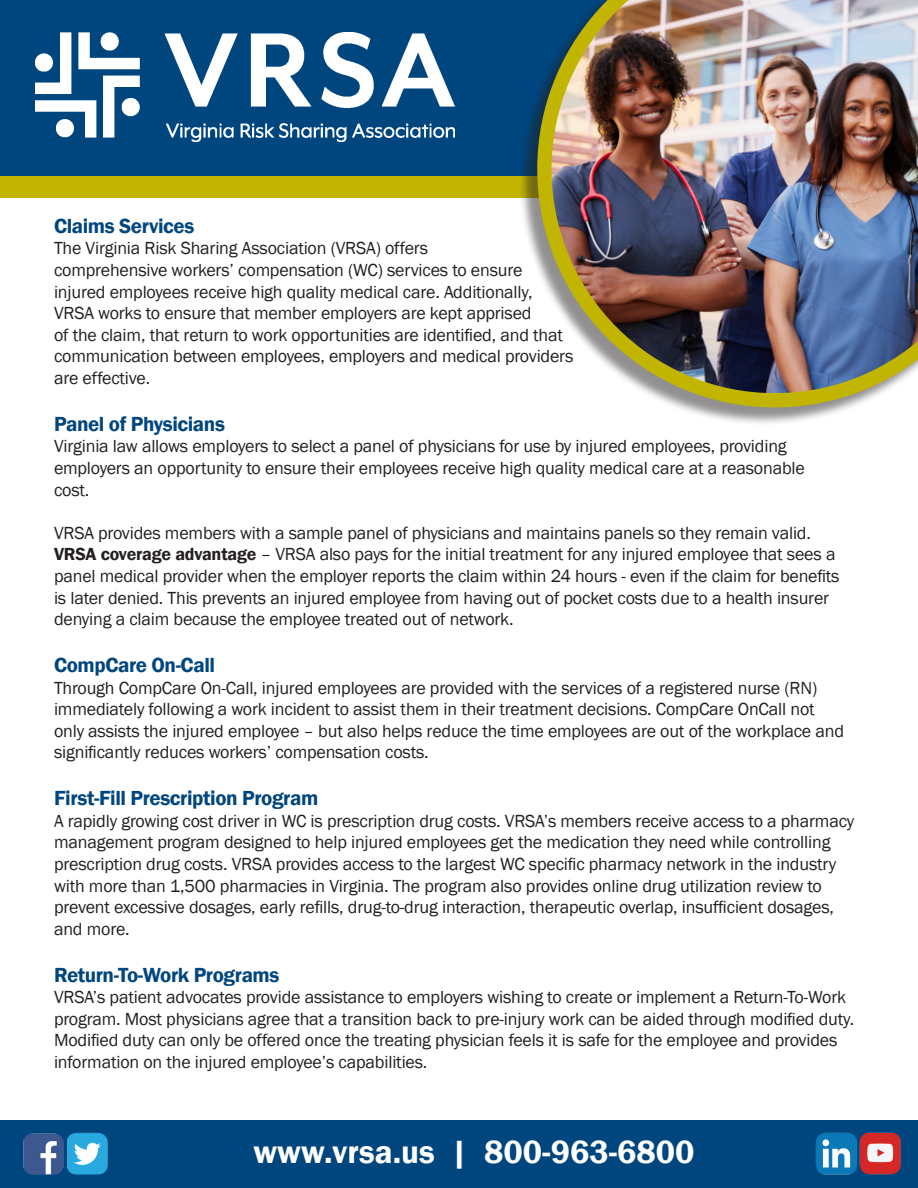
<style>
.page{position:relative;width:918px;height:1188px;background:#fff}
.page>*{position:absolute;margin:0;border:0;box-sizing:border-box;transform-origin:0 0}
.t1{font:600 33px "Franklin Gothic";color:#fff}
.t2{font:600 21px "Franklin Gothic";letter-spacing:-.02em;color:#00467e}
.t3{font:18px/21.6px "Franklin Gothic";letter-spacing:-.01em;color:#231f20}
.s1{font-weight:600}
</style>
<div class="page">
<div style="left:0;top:0;width:918px;height:187px;background:#00467e"></div>
<div style="left:0;top:176px;width:918px;height:21px;background:#c2b501"></div>
<img style="left:36px;top:32px;width:419px;height:110px">
<div style="left:519px;top:0;width:399px;height:426px;background:#231f20;opacity:.5"></div>
<img style="left:537px;top:0;width:381px;height:407px">
<img style="left:4px;top:1120px;width:914px;height:68px">
<p class="t2" style="left:54px;top:213px;width:142px">Claims Services</p>
<p class="t3" style="left:54px;top:238px;width:480px">The Virginia Risk Sharing Association (VRSA) offers comprehensive workers’ compensation (WC) services to ensure injured employees receive high quality medical care. Additionally,</p>
<p class="t3" style="left:54px;top:303px;width:521px">VRSA works to ensure that member employers are kept apprised<br>of the claim, that return to work opportunities are identified, and that communication between employees, employers and medical providers</p>
<p class="t3" style="left:54px;top:368px;width:98px">are effective.</p>
<p class="t2" style="left:54px;top:411px;width:172px">Panel of Physicians</p>
<p class="t3" style="left:54px;top:436px;width:752px">Virginia law allows employers to select a panel of physicians for use by injured employees, providing employers an opportunity to ensure their employees receive high quality medical care at a reasonable</p>
<p class="t3" style="left:54px;top:479px;width:37px">cost.</p>
<p class="t3" style="left:54px;top:522px;width:758px">VRSA provides members with a sample panel of physicians and maintains panels so they remain valid.</p>
<p class="t3" style="left:54px;top:544px;width:787px"><span class="s1">VRSA coverage advantage</span> – VRSA also pays for the initial treatment for any injured employee that sees a panel medical provider when the employer reports the claim within 24 hours - even if the claim for benefits</p>
<p class="t3" style="left:54px;top:587px;width:777px">is later denied. This prevents an injured employee from having out of pocket costs due to a health insurer denying a claim because the employee treated out of network.</p>
<p class="t2" style="left:54px;top:652px;width:163px">CompCare On-Call</p>
<p class="t3" style="left:54px;top:677px;width:792px">Through CompCare On-Call, injured employees are provided with the services of a registered nurse (RN) immediately following a work incident to assist them in their treatment decisions. CompCare OnCall not only assists the injured employee – but also helps reduce the time employees are out of the workplace and significantly reduces workers’ compensation costs.</p>
<p class="t2" style="left:54px;top:785px;width:266px">First-Fill Prescription Program</p>
<p class="t3" style="left:54px;top:810px;width:802px">A rapidly growing cost driver in WC is prescription drug costs. VRSA’s members receive access to a pharmacy management program designed to help injured employees get the medication they need while controlling prescription drug costs. VRSA provides access to the largest WC specific pharmacy network in the industry with more than 1,500 pharmacies in Virginia. The program also provides online drug utilization review to prevent excessive dosages, early refills, drug-to-drug interaction, therapeutic overlap, insufficient dosages, and more.</p>
<p class="t2" style="left:54px;top:962px;width:227px">Return-To-Work Programs</p>
<p class="t3" style="left:54px;top:987px;width:802px">VRSA’s patient advocates provide assistance to employers wishing to create or implement a Return-To-Work program. Most physicians agree that a transition back to pre-injury work can be aided through modified duty.<br>Modified duty can only be offered once the treating physician feels it is safe for the employee and provides information on the injured employee’s capabilities.</p>
<p class="t1" style="left:254px;top:1132px;width:443px">www.vrsa.us | 800-963-6800</p>
</div>
